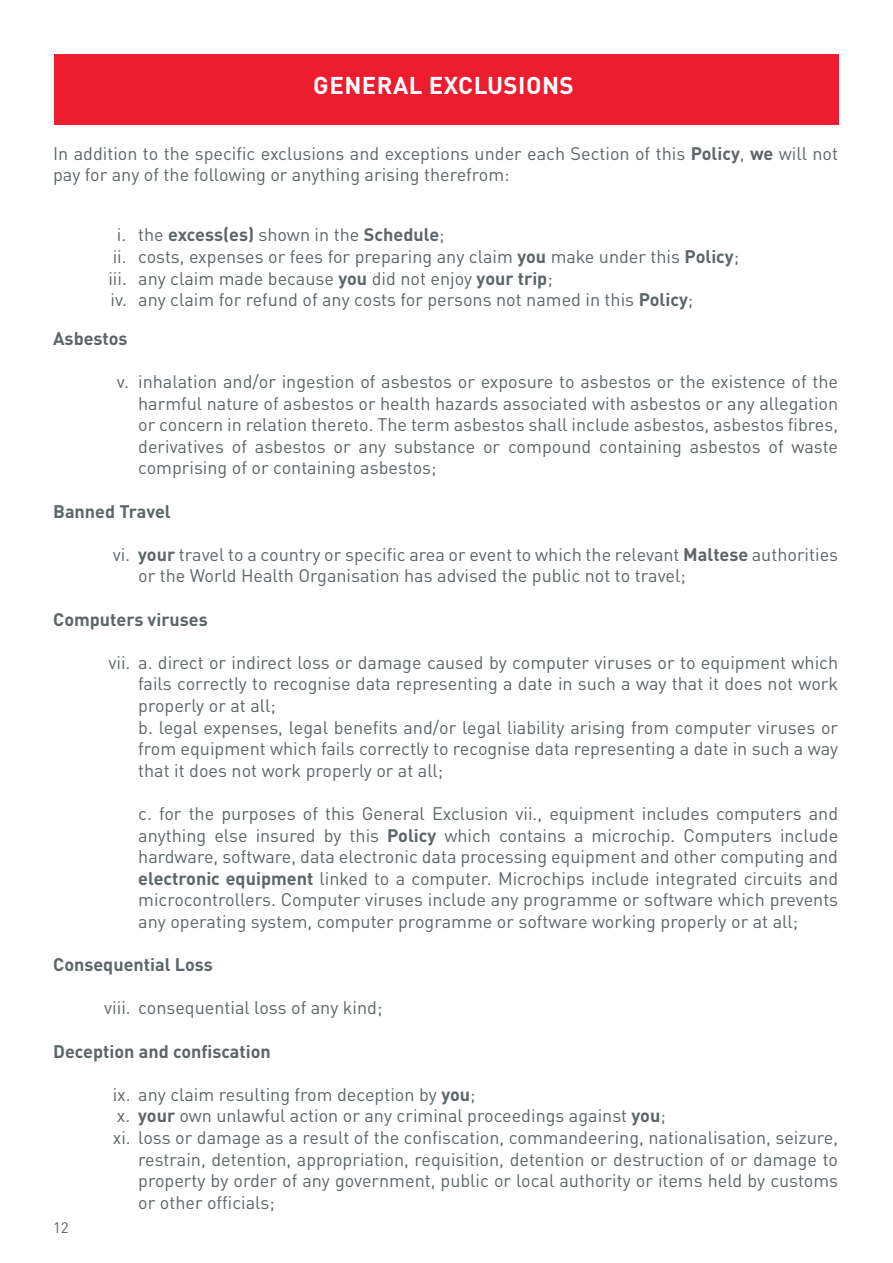
<style>
.page{position:relative;width:893px;height:1263px;background:#fff}
.page>*{position:absolute;margin:0;border:0;box-sizing:border-box;transform-origin:0 0}
.t1{font:700 24px "DIN Pro";letter-spacing:.02em;color:#fff}
.t2{font:18px/21.6px "DIN Pro";color:#5c6568}
.t3{font:700 18px "DIN Pro";color:#5c6568}
.t4{font:15px "DIN Pro";color:#5c6568}
.s1{font-weight:700}
</style>
<div class="page">
<div style="left:54px;top:54px;width:785px;height:70px;background:#ed1c2f"></div>
<h1 class="t1" style="left:313px;top:66px;width:262px">GENERAL EXCLUSIONS</h1>
<p class="t2" style="left:53px;top:140px;width:786px">In addition to the specific exclusions and exceptions under each Section of this <span class="s1">Policy</span>, <span class="s1">we</span> will not pay for any of the following or anything arising therefrom:</p>
<p class="t2" style="left:108px;top:222px;width:632px;text-indent:8px">i. the <span class="s1">excess(es)</span> shown in the <span class="s1">Schedule</span>;<br>ii. costs, expenses or fees for preparing any claim <span class="s1">you</span> make under this <span class="s1">Policy</span>; iii. any claim made because <span class="s1">you</span> did not enjoy <span class="s1">your trip</span>;<br>iv. any claim for refund of any costs for persons not named in this <span class="s1">Policy</span>;</p>
<p class="t3" style="left:53px;top:323px;width:76px">Asbestos</p>
<p class="t2" style="left:138px;top:369px;width:701px;text-align:justify;text-indent:-21px">v. inhalation and/or ingestion of asbestos or exposure to asbestos or the existence of the harmful nature of asbestos or health hazards associated with asbestos or any allegation or concern in relation thereto. The term asbestos shall include asbestos, asbestos fibres, derivatives of asbestos or any substance or compound containing asbestos of waste comprising of or containing asbestos;</p>
<p class="t3" style="left:53px;top:496px;width:119px">Banned Travel</p>
<p class="t2" style="left:138px;top:542px;width:701px;text-indent:-26px">vi. <span class="s1">your</span> travel to a country or specific area or event to which the relevant <span class="s1">Maltese</span> authorities or the World Health Organisation has advised the public not to travel;</p>
<p class="t3" style="left:53px;top:604px;width:156px">Computers viruses</p>
<p class="t2" style="left:138px;top:650px;width:701px;text-indent:-30px">vii. a. direct or indirect loss or damage caused by computer viruses or to equipment which fails correctly to recognise data representing a date in such a way that it does not work properly or at all;<br>b. legal expenses, legal benefits and/or legal liability arising from computer viruses or from equipment which fails correctly to recognise data representing a date in such a way that it does not work properly or at all;</p>
<p class="t2" style="left:138px;top:801px;width:701px;text-align:justify">c. for the purposes of this General Exclusion vii., equipment includes computers and anything else insured by this <span class="s1">Policy</span> which contains a microchip. Computers include hardware, software, data electronic data processing equipment and other computing and <span class="s1">electronic equipment</span> linked to a computer. Microchips include integrated circuits and microcontrollers. Computer viruses include any programme or software which prevents any operating system, computer programme or software working properly or at all;</p>
<p class="t3" style="left:53px;top:950px;width:161px">Consequential Loss</p>
<p class="t2" style="left:104px;top:995px;width:280px">viii. consequential loss of any kind;</p>
<p class="t3" style="left:53px;top:1036px;width:219px">Deception and confiscation</p>
<p class="t2" style="left:113px;top:1082px;width:364px">ix. any claim resulting from deception by <span class="s1">you</span>;</p>
<p class="t2" style="left:117px;top:1103px;width:550px">x. <span class="s1">your</span> own unlawful action or any criminal proceedings against <span class="s1">you</span>;</p>
<p class="t2" style="left:113px;top:1125px;width:727px">xi. loss or damage as a result of the confiscation, commandeering, nationalisation, seizure,</p>
<p class="t2" style="left:138px;top:1146px;width:701px">restrain, detention, appropriation, requisition, detention or destruction of or damage to</p>
<p class="t2" style="left:138px;top:1168px;width:701px">property by order of any government, public or local authority or items held by customs</p>
<p class="t2" style="left:138px;top:1190px;width:138px">or other officials;</p>
<p class="t4" style="left:53px;top:1216px;width:17px">12</p>
</div>
